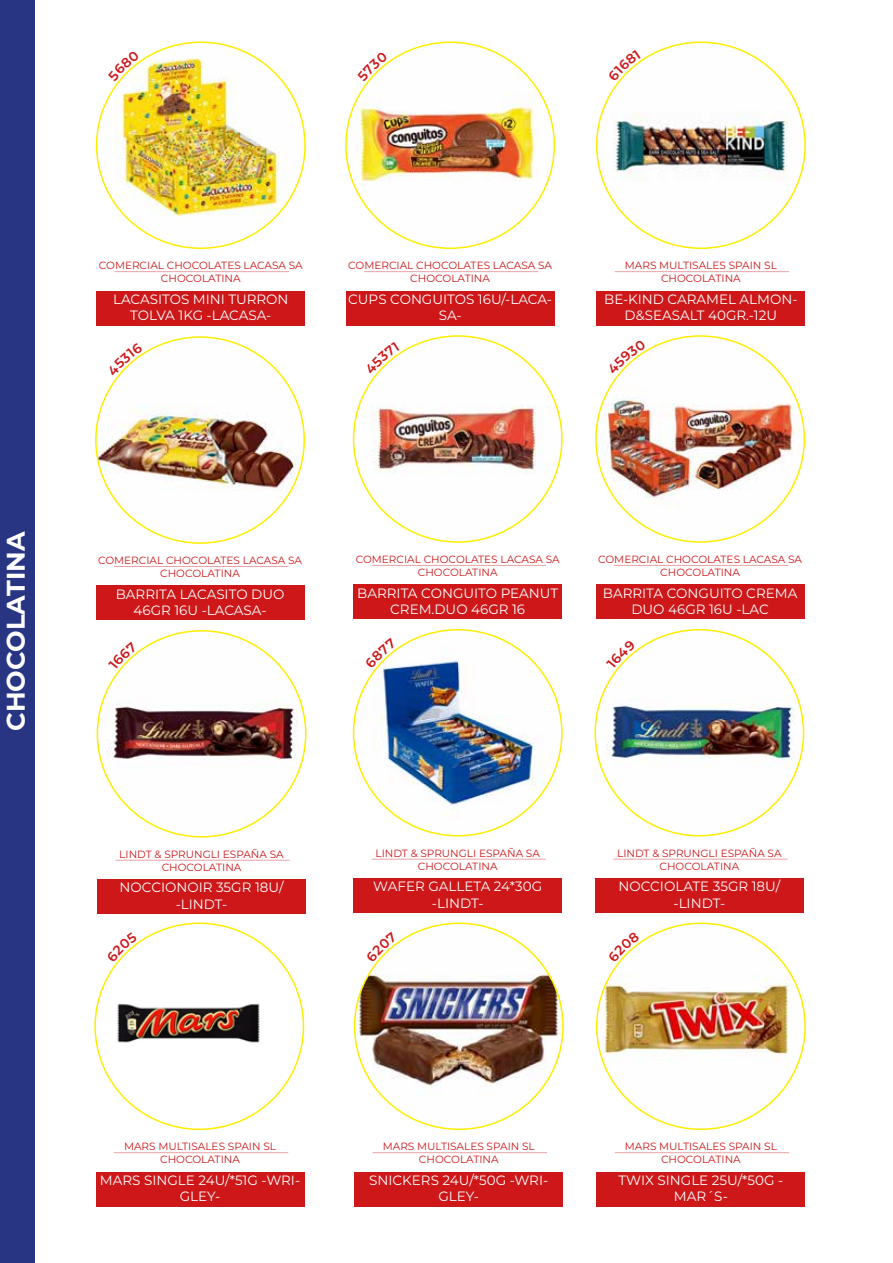
<style>
.page{position:relative;width:893px;height:1263px;background:#fff}
.page>*{position:absolute;margin:0;border:0;box-sizing:border-box;transform-origin:0 0}
.t1{font:700 25.5px "Montserrat";color:#fff}
.t2{font:13.5px/16.2px "Montserrat";color:#fff;text-align:center}
.t3{font:10.5px/12.8px "Montserrat";color:#cd1719;text-align:center}
</style>
<div class="page">
<img style="left:98px;top:44px;width:206px;height:204px">
<div style="left:97px;top:291px;width:208px;height:34px;background:#cd1719"></div>
<hr style="left:115px;top:271px;width:174px;height:1px;background:#cd1719">
<img style="left:96px;top:337px;width:208px;height:206px">
<div style="left:96px;top:586px;width:208px;height:34px;background:#cd1719"></div>
<hr style="left:114px;top:566px;width:174px;height:1px;background:#cd1719">
<img style="left:355px;top:336px;width:205px;height:206px">
<div style="left:354px;top:584px;width:208px;height:35px;background:#cd1719"></div>
<hr style="left:372px;top:565px;width:174px;height:1px;background:#cd1719">
<img style="left:596px;top:336px;width:208px;height:206px">
<div style="left:596px;top:584px;width:208px;height:35px;background:#cd1719"></div>
<hr style="left:614px;top:565px;width:174px;height:1px;background:#cd1719">
<img style="left:347px;top:44px;width:206px;height:204px">
<div style="left:346px;top:291px;width:208px;height:34px;background:#cd1719"></div>
<hr style="left:364px;top:271px;width:174px;height:1px;background:#cd1719">
<img style="left:99px;top:631px;width:206px;height:206px">
<div style="left:97px;top:879px;width:209px;height:35px;background:#cd1719"></div>
<hr style="left:115px;top:860px;width:175px;height:1px;background:#cd1719">
<img style="left:355px;top:630px;width:206px;height:206px">
<div style="left:354px;top:878px;width:208px;height:35px;background:#cd1719"></div>
<hr style="left:372px;top:859px;width:174px;height:1px;background:#cd1719">
<img style="left:598px;top:44px;width:206px;height:204px">
<div style="left:597px;top:291px;width:208px;height:34px;background:#cd1719"></div>
<hr style="left:615px;top:271px;width:174px;height:1px;background:#cd1719">
<img style="left:97px;top:925px;width:205px;height:204px">
<div style="left:96px;top:1172px;width:208px;height:34px;background:#cd1719"></div>
<hr style="left:114px;top:1152px;width:174px;height:1px;background:#cd1719">
<img style="left:356px;top:925px;width:205px;height:204px">
<div style="left:355px;top:1172px;width:208px;height:34px;background:#cd1719"></div>
<hr style="left:373px;top:1152px;width:174px;height:1px;background:#cd1719">
<img style="left:598px;top:925px;width:206px;height:204px">
<div style="left:597px;top:1172px;width:208px;height:34px;background:#cd1719"></div>
<hr style="left:615px;top:1152px;width:174px;height:1px;background:#cd1719">
<img style="left:597px;top:630px;width:205px;height:206px">
<div style="left:595px;top:878px;width:208px;height:35px;background:#cd1719"></div>
<hr style="left:613px;top:859px;width:175px;height:1px;background:#cd1719">
<div style="left:0;top:0;width:34px;height:1263px;background:#283583"></div>
<hr style="left:892px;top:0;width:1px;height:1263px;background:#283583">
<svg style="left:108px;top:50px;width:32px;height:32px"></svg>
<svg style="left:107px;top:342px;width:36px;height:34px"></svg>
<svg style="left:365px;top:342px;width:34px;height:33px"></svg>
<svg style="left:607px;top:339px;width:39px;height:36px"></svg>
<svg style="left:357px;top:51px;width:31px;height:31px"></svg>
<svg style="left:108px;top:642px;width:29px;height:28px"></svg>
<svg style="left:365px;top:638px;width:31px;height:31px"></svg>
<svg style="left:608px;top:50px;width:33px;height:31px"></svg>
<svg style="left:106px;top:932px;width:32px;height:30px"></svg>
<svg style="left:366px;top:932px;width:31px;height:30px"></svg>
<svg style="left:608px;top:931px;width:32px;height:31px"></svg>
<svg style="left:606px;top:640px;width:30px;height:29px"></svg>
<p class="t3" style="left:99px;top:259px;width:205px">COMERCIAL CHOCOLATES LACASA SA<br>CHOCOLATINA</p>
<p class="t2" style="left:113px;top:290px;width:177px">LACASITOS MINI TURRON<br>TOLVA 1KG -LACASA-</p>
<p class="t3" style="left:348px;top:259px;width:205px">COMERCIAL CHOCOLATES LACASA SA<br>CHOCOLATINA</p>
<p class="t2" style="left:348px;top:290px;width:205px">CUPS CONGUITOS 16U/-LACA-<br>SA-</p>
<p class="t3" style="left:625px;top:259px;width:153px">MARS MULTISALES SPAIN SL<br>CHOCOLATINA</p>
<p class="t2" style="left:604px;top:290px;width:195px">BE-KIND CARAMEL ALMON-<br>D&amp;SEASALT 40GR.-12U</p>
<h1 class="t1" style="left:-3px;top:731px;width:201px;rotate:-90deg">CHOCOLATINA</h1>
<p class="t3" style="left:98px;top:554px;width:205px">COMERCIAL CHOCOLATES LACASA SA<br>CHOCOLATINA</p>
<p class="t2" style="left:116px;top:585px;width:170px">BARRITA LACASITO DUO<br>46GR 16U -LACASA-</p>
<p class="t3" style="left:356px;top:553px;width:205px">COMERCIAL CHOCOLATES LACASA SA<br>CHOCOLATINA</p>
<p class="t2" style="left:357px;top:584px;width:202px">BARRITA CONGUITO PEANUT<br>CREM.DUO 46GR 16</p>
<p class="t3" style="left:598px;top:553px;width:205px">COMERCIAL CHOCOLATES LACASA SA<br>CHOCOLATINA</p>
<p class="t2" style="left:603px;top:584px;width:196px">BARRITA CONGUITO CREMA<br>DUO 46GR 16U -LAC</p>
<p class="t3" style="left:119px;top:847px;width:166px">LINDT &amp; SPRUNGLI ESPAÑA SA<br>CHOCOLATINA</p>
<p class="t2" style="left:120px;top:879px;width:166px">NOCCIONOIR 35GR 18U/ -LINDT-</p>
<p class="t3" style="left:375px;top:846px;width:166px">LINDT &amp; SPRUNGLI ESPAÑA SA<br>CHOCOLATINA</p>
<p class="t2" style="left:373px;top:878px;width:170px">WAFER GALLETA 24*30G -LINDT-</p>
<p class="t3" style="left:617px;top:846px;width:166px">LINDT &amp; SPRUNGLI ESPAÑA SA<br>CHOCOLATINA</p>
<p class="t2" style="left:618px;top:878px;width:163px">NOCCIOLATE 35GR 18U/ -LINDT-</p>
<p class="t3" style="left:124px;top:1140px;width:153px">MARS MULTISALES SPAIN SL<br>CHOCOLATINA</p>
<p class="t2" style="left:100px;top:1171px;width:202px">MARS SINGLE 24U/*51G -WRI-<br>GLEY-</p>
<p class="t3" style="left:383px;top:1140px;width:153px">MARS MULTISALES SPAIN SL<br>CHOCOLATINA</p>
<p class="t2" style="left:369px;top:1171px;width:181px">SNICKERS 24U/*50G -WRI-<br>GLEY-</p>
<p class="t3" style="left:625px;top:1140px;width:153px">MARS MULTISALES SPAIN SL<br>CHOCOLATINA</p>
<p class="t2" style="left:619px;top:1171px;width:166px">TWIX SINGLE 25U/*50G -<br>MAR´S-</p>
</div>
